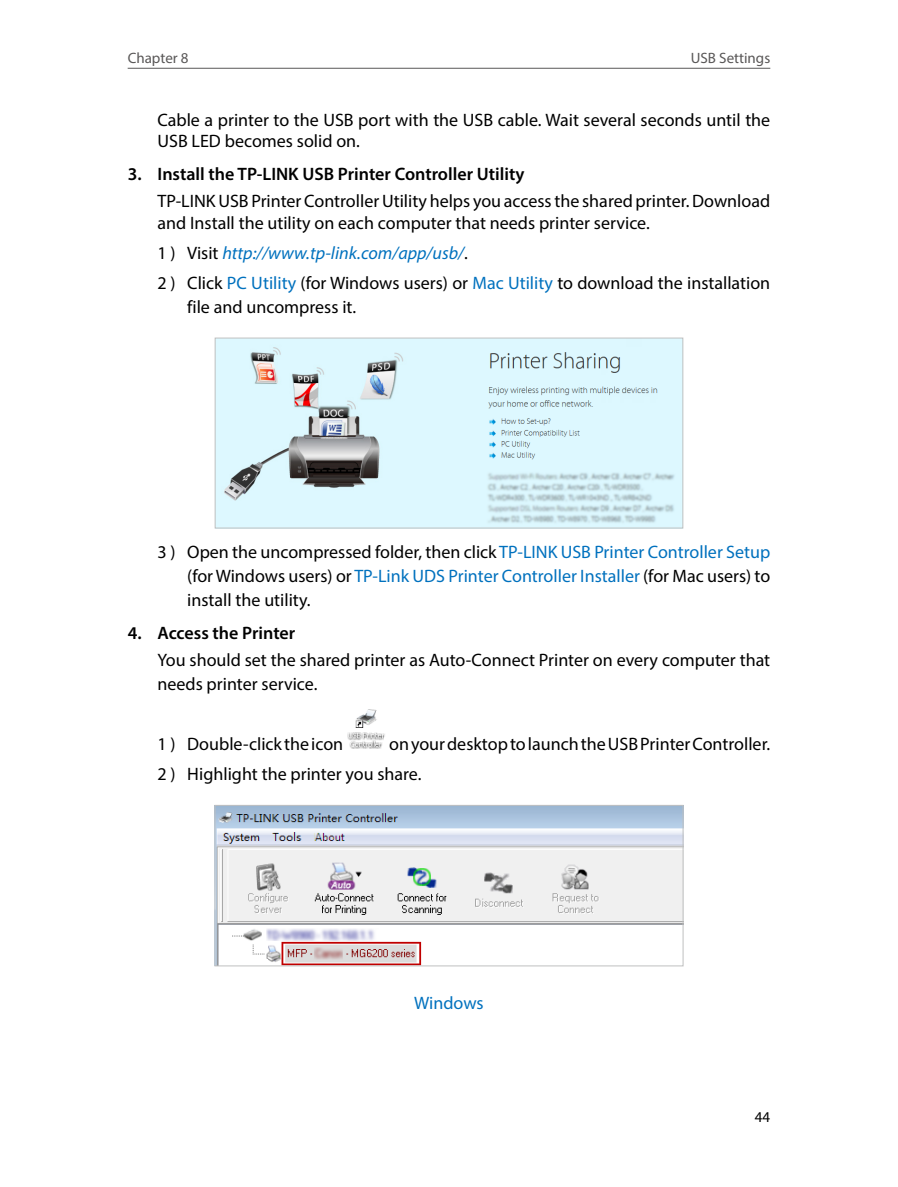
<style>
.page{position:relative;width:898px;height:1187px;background:#fff}
.page>*{position:absolute;margin:0;border:0;box-sizing:border-box;transform-origin:0 0}
.图片有缩进{font:18px/24px "Myriad Pro";color:#000}
.t1{font:600 18px "Myriad Pro";color:#000}
.t2{font:italic 18px "Myriad Pro";color:#0071be}
.图片{font:18px "Myriad Pro";letter-spacing:-.005em;color:#0071be}
.t3{font:15px "Myriad Pro";color:#595757}
.t4{font:15px "Myriad Pro";color:#000}
.s1{font-style:normal;color:#000}
.s2{color:#0071be}
</style>
<div class="page">
<hr style="left:128px;top:68px;width:642px;height:1px;background:#595757">
<img style="left:217px;top:340px;width:463px;height:186px">
<div style="left:215px;top:338px;width:467px;height:190px;border:1px solid #bfc0c0"></div>
<img style="left:347px;top:709px;width:38px;height:40px">
<img style="left:217px;top:807px;width:464px;height:157px">
<div style="left:215px;top:805px;width:468px;height:161px;border:1px solid #bfc0c0"></div>
<p class="t3" style="left:128px;top:48px;width:62px">Chapter 8</p>
<p class="t3" style="left:690px;top:48px;width:81px">USB Settings</p>
<p class="图片有缩进" style="left:157px;top:108px;width:614px;line-height:21.6px">Cable a printer to the USB port with the USB cable. Wait several seconds until the<br>USB LED becomes solid on.</p>
<p class="t1" style="left:128px;top:162px;width:398px">3. Install the TP-LINK USB Printer Controller Utility</p>
<p class="图片有缩进" style="left:157px;top:190px;width:614px;line-height:21.6px">TP-LINK USB Printer Controller Utility helps you access the shared printer. Download and Install the utility on each computer that needs printer service.</p>
<p class="t2" style="left:157px;top:242px;width:312px"><span class="s1">1 ) Visit</span> http://www.tp-link.com/app/usb/<span class="s1">.</span></p>
<p class="图片有缩进" style="left:187px;top:270px;width:584px;text-indent:-30px">2 ) Click <span class="s2">PC Utility</span> (for Windows users) or <span class="s2">Mac Utility</span> to download the installation file and uncompress it.</p>
<p class="图片有缩进" style="left:187px;top:540px;width:584px;text-align:justify;text-indent:-30px">3 ) Open the uncompressed folder, then click <span class="s2">TP-LINK USB Printer Controller Setup </span>(for Windows users) or <span class="s2">TP-Link UDS Printer Controller Installer</span> (for Mac users) to install the utility.</p>
<p class="t1" style="left:128px;top:621px;width:169px">4. Access the Printer</p>
<p class="图片有缩进" style="left:157px;top:648px;width:614px">You should set the shared printer as Auto-Connect Printer on every computer that needs printer service.</p>
<p class="图片有缩进" style="left:157px;top:732px;width:187px">1 ) Double-click the icon</p>
<p class="图片有缩进" style="left:389px;top:732px;width:382px">on your desktop to launch the USB Printer Controller.</p>
<p class="图片有缩进" style="left:157px;top:762px;width:265px">2 ) Highlight the printer you share.</p>
<p class="图片" style="left:414px;top:991px;width:71px">Windows</p>
<p class="t4" style="left:754px;top:1107px;width:17px">44</p>
</div>
